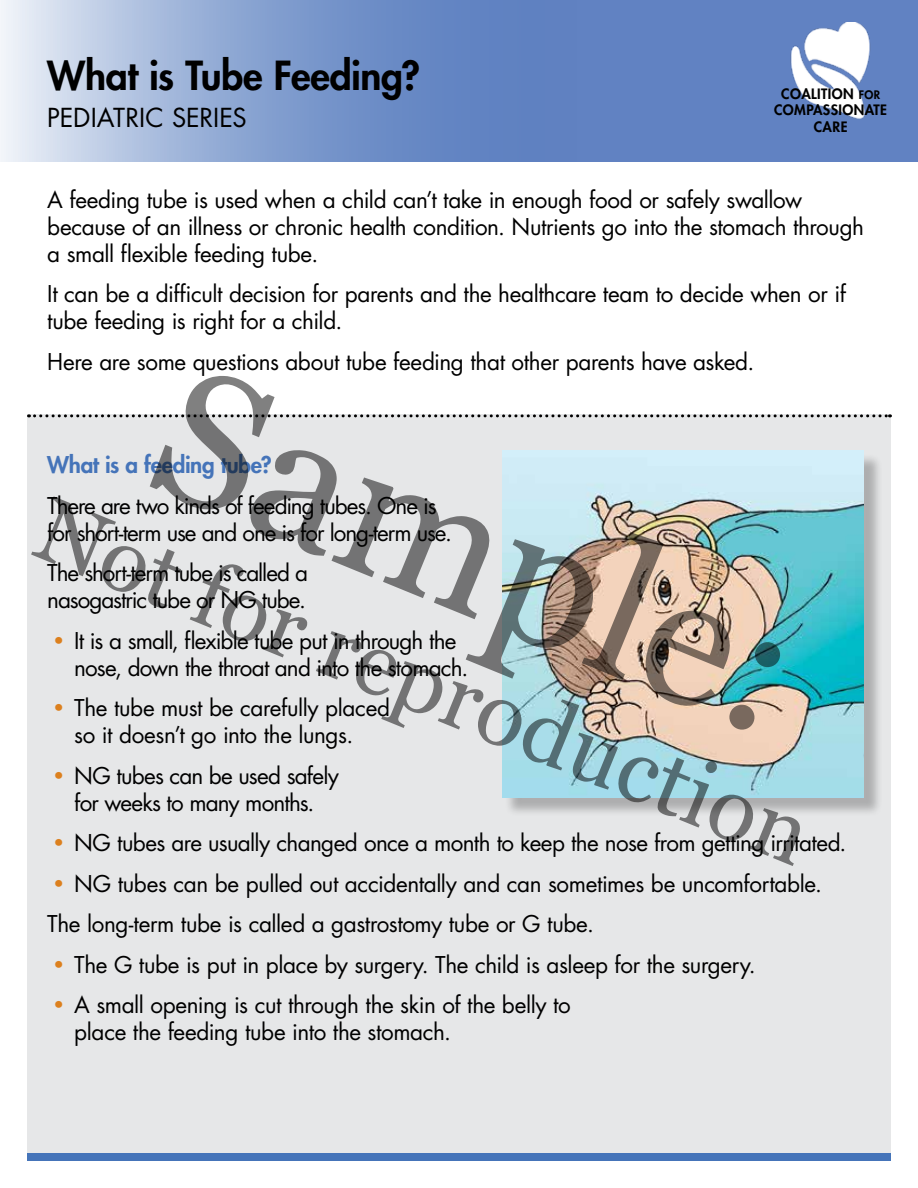
<style>
.page{position:relative;width:918px;height:1188px;background:#fff}
.page>*{position:absolute;margin:0;border:0;box-sizing:border-box;transform-origin:0 0}
.t1{font:187.5px "Georgia";color:#000}
.t2{font:90px "Georgia";color:#000}
.t3{font:800 39px "Futura Std";letter-spacing:-.01em;color:#000}
.t4{font:25.5px "Futura Std";letter-spacing:-.005em;color:#000}
.t5{font:22.5px/27px "Futura Std";letter-spacing:-.02em;color:#000}
.t6{font:22.5px/27px "Futura Std";letter-spacing:-.05em;color:#000}
.t7{font:22.5px/27px "Futura Std";letter-spacing:-.04em;color:#000}
.t8{font:22.5px/27px "Futura Std";letter-spacing:-.045em;color:#000}
.t9{font:800 22.5px "Futura Std";letter-spacing:-.015em;color:#4574b9}
.t10{font:800 13.95px/16.5px "Futura Std";letter-spacing:.03em;color:#000;text-align:center}
.s1{font-size:11.4px}
.s2{font-family:"Myriad Pro";font-size:33px;color:#dc801e}
</style>
<div class="page">
<svg style="left:0;top:0;width:918px;height:162px;background:#7f9acd"></svg>
<div style="left:27px;top:414px;width:864px;height:743px;background:#e6e7e8"></div>
<svg style="left:35px;top:414px;width:856px;height:3px"></svg>
<div style="left:504px;top:453px;width:379px;height:363px;background:#000;opacity:.25"></div>
<img style="left:502px;top:451px;width:362px;height:347px">
<img style="left:782px;top:23px;width:97px;height:101px">
<div style="left:27px;top:1154px;width:864px;height:7px;background:#4574b9"></div>
<h3 class="t3" style="left:47px;top:51px;width:374px">What is Tube Feeding?</h3>
<p class="t4" style="left:47px;top:102px;width:201px">PEDIATRIC SERIES</p>
<p class="t10" style="left:774px;top:85px;width:114px">COALITION <span class="s1">FOR<br></span>COMPASSIONATE<br>CARE</p>
<p class="t5" style="left:47px;top:186px;width:818px">A feeding tube is used when a child can’t take in enough food or safely swallow because of an illness or chronic health condition. Nutrients go into the stomach through a small flexible feeding tube.</p>
<p class="t5" style="left:47px;top:281px;width:800px">It can be a difficult decision for parents and the healthcare team to decide when or if tube feeding is right for a child.</p>
<p class="t5" style="left:47px;top:348px;width:709px">Here are some questions about tube feeding that other parents have asked.</p>
<h1 class="t1" style="left:207px;top:319px;width:676px;rotate:22deg">Sample:</h1>
<p class="t9" style="left:47px;top:451px;width:226px">What is a feeding tube?</p>
<p class="t6" style="left:47px;top:492px;width:406px">There are two kinds of feeding tubes. One is for short-term use and one is for long-term use.</p>
<p class="t8" style="left:47px;top:560px;width:262px">The short-term tube is called a nasogastric tube or NG tube.</p>
<p class="t7" style="left:74px;top:627px;width:396px;text-indent:-20px"><span class="s2">•</span> It is a small, flexible tube put in through the nose, down the throat and into the stomach.</p>
<p class="t5" style="left:74px;top:695px;width:317px;text-indent:-20px"><span class="s2">•</span> The tube must be carefully placed so it doesn’t go into the lungs.</p>
<p class="t5" style="left:54px;top:762px;width:286px;text-align:center"><span class="s2">•</span> NG tubes can be used safely for weeks to many months.</p>
<p class="t5" style="left:54px;top:830px;width:794px"><span class="s2">•</span> NG tubes are usually changed once a month to keep the nose from getting irritated.</p>
<p class="t5" style="left:47px;top:864px;width:776px;line-height:40.5px;text-indent:7px"><span class="s2">•</span> NG tubes can be pulled out accidentally and can sometimes be uncomfortable.<br>The long-term tube is called a gastrostomy tube or G tube.</p>
<p class="t5" style="left:54px;top:951px;width:703px"><span class="s2">•</span> The G tube is put in place by surgery. The child is asleep for the surgery.</p>
<p class="t5" style="left:74px;top:992px;width:498px;text-indent:-20px"><span class="s2">•</span> A small opening is cut through the skin of the belly to place the feeding tube into the stomach.</p>
<h2 class="t2" style="left:60px;top:476px;width:829px;rotate:22deg">Not for reproduction</h2>
</div>
